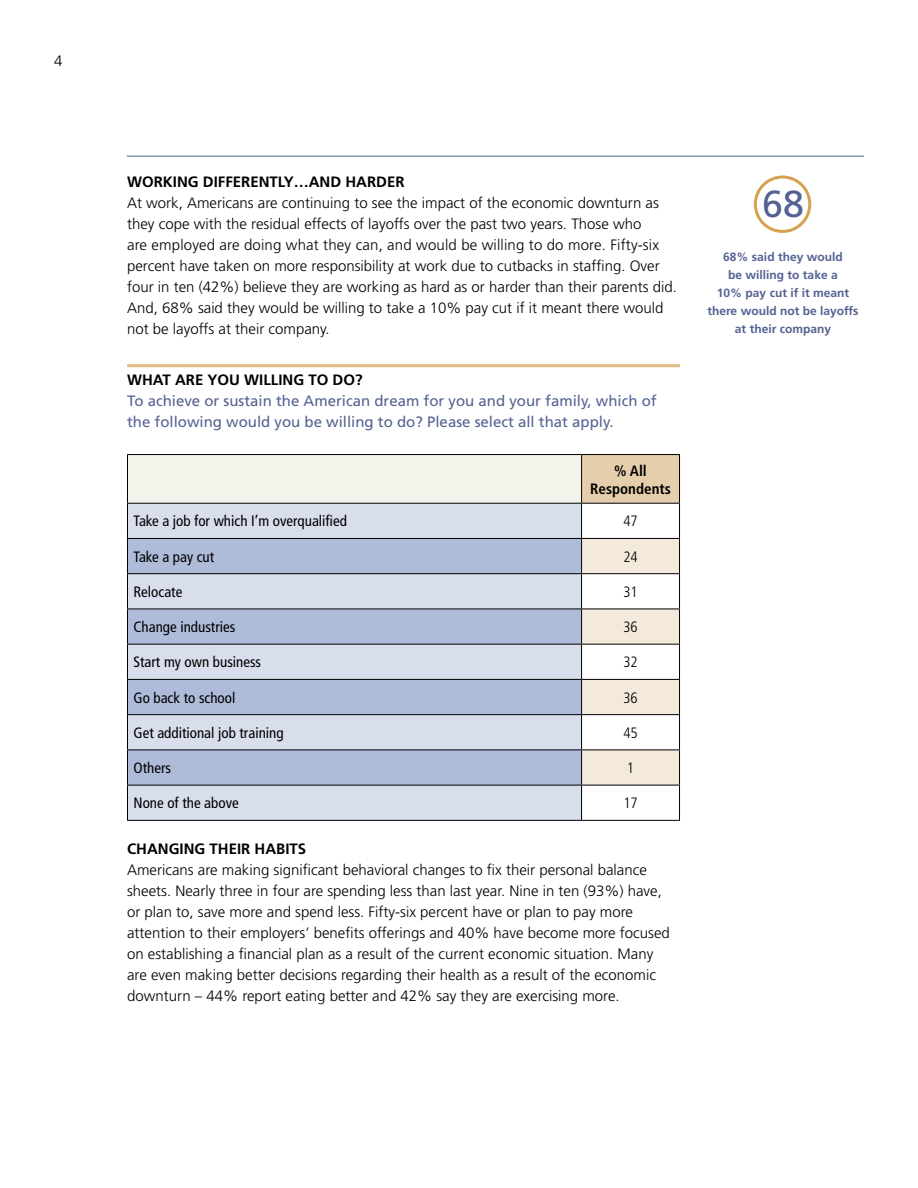
<style>
.page{position:relative;width:918px;height:1188px;background:#fff}
.page>*{position:absolute;margin:0;border:0;box-sizing:border-box;transform-origin:0 0}
.t1{font:37.5px "Frutiger";color:#546292}
.t2{font:300 15px/21px "Frutiger";color:#000}
.t3{font:condensed 15px "Frutiger";color:#000}
.t4{font:15px/21px "Frutiger";color:#546292}
.t5{font:700 15px "Frutiger";color:#000}
.t6{font:300 condensed 15px "Frutiger";color:#000}
.t7{font:700 condensed 15px/18px "Frutiger";color:#000;text-align:center}
.t8{font:700 12px/18px "Frutiger";color:#546292;text-align:center}
</style>
<div class="page">
<hr style="left:127px;top:156px;width:737px;height:1px;background:#546292">
<hr style="left:127px;top:364px;width:553px;height:3px;background:#e2bd83">
<div style="left:128px;top:455px;width:454px;height:48px;background:#f3f3eb"></div>
<div style="left:582px;top:455px;width:98px;height:48px;background:#e4ceab"></div>
<div style="left:128px;top:504px;width:453px;height:316px;background:#d9deed"></div>
<svg style="left:128px;top:539px;width:453px;height:246px;background:#bfc8df"></svg>
<svg style="left:582px;top:539px;width:97px;height:246px"></svg>
<hr style="left:127px;top:454px;width:455px;height:1px;background:#000">
<hr style="left:127px;top:455px;width:1px;height:48px;background:#000">
<hr style="left:582px;top:454px;width:98px;height:1px;background:#000">
<hr style="left:581px;top:455px;width:1px;height:48px;background:#000">
<hr style="left:679px;top:455px;width:1px;height:48px;background:#000">
<hr style="left:127px;top:503px;width:455px;height:1px;background:#000">
<hr style="left:127px;top:504px;width:1px;height:34px;background:#000">
<hr style="left:582px;top:503px;width:98px;height:1px;background:#000">
<hr style="left:581px;top:504px;width:1px;height:34px;background:#000">
<hr style="left:679px;top:504px;width:1px;height:34px;background:#000">
<hr style="left:127px;top:538px;width:455px;height:1px;background:#000">
<hr style="left:127px;top:539px;width:1px;height:34px;background:#000">
<hr style="left:582px;top:538px;width:98px;height:1px;background:#000">
<hr style="left:581px;top:539px;width:1px;height:34px;background:#000">
<hr style="left:679px;top:539px;width:1px;height:34px;background:#000">
<hr style="left:127px;top:573px;width:455px;height:1px;background:#000">
<hr style="left:127px;top:574px;width:1px;height:35px;background:#000">
<hr style="left:582px;top:573px;width:98px;height:1px;background:#000">
<hr style="left:581px;top:574px;width:1px;height:35px;background:#000">
<hr style="left:679px;top:574px;width:1px;height:35px;background:#000">
<hr style="left:127px;top:609px;width:455px;height:1px;background:#000">
<hr style="left:127px;top:609px;width:1px;height:35px;background:#000">
<hr style="left:582px;top:609px;width:98px;height:1px;background:#000">
<hr style="left:581px;top:609px;width:1px;height:35px;background:#000">
<hr style="left:679px;top:609px;width:1px;height:35px;background:#000">
<hr style="left:127px;top:644px;width:455px;height:1px;background:#000">
<hr style="left:127px;top:645px;width:1px;height:34px;background:#000">
<hr style="left:582px;top:644px;width:98px;height:1px;background:#000">
<hr style="left:581px;top:645px;width:1px;height:34px;background:#000">
<hr style="left:679px;top:645px;width:1px;height:34px;background:#000">
<hr style="left:127px;top:679px;width:455px;height:1px;background:#000">
<hr style="left:127px;top:680px;width:1px;height:34px;background:#000">
<hr style="left:582px;top:679px;width:98px;height:1px;background:#000">
<hr style="left:581px;top:680px;width:1px;height:34px;background:#000">
<hr style="left:679px;top:680px;width:1px;height:34px;background:#000">
<hr style="left:127px;top:714px;width:455px;height:1px;background:#000">
<hr style="left:127px;top:715px;width:1px;height:35px;background:#000">
<hr style="left:582px;top:714px;width:98px;height:1px;background:#000">
<hr style="left:581px;top:715px;width:1px;height:35px;background:#000">
<hr style="left:679px;top:715px;width:1px;height:35px;background:#000">
<hr style="left:127px;top:750px;width:455px;height:1px;background:#000">
<hr style="left:127px;top:750px;width:1px;height:35px;background:#000">
<hr style="left:582px;top:750px;width:98px;height:1px;background:#000">
<hr style="left:581px;top:750px;width:1px;height:35px;background:#000">
<hr style="left:679px;top:750px;width:1px;height:35px;background:#000">
<hr style="left:127px;top:785px;width:455px;height:1px;background:#000">
<hr style="left:127px;top:785px;width:1px;height:35px;background:#000">
<hr style="left:582px;top:785px;width:98px;height:1px;background:#000">
<hr style="left:581px;top:785px;width:1px;height:35px;background:#000">
<hr style="left:679px;top:785px;width:1px;height:35px;background:#000">
<hr style="left:127px;top:820px;width:455px;height:1px;background:#000">
<hr style="left:582px;top:820px;width:98px;height:1px;background:#000">
<div style="left:754px;top:175px;width:57px;height:58px;border:3px solid #d6a24e;border-radius:50%"></div>
<p class="t2" style="left:54px;top:50px;width:10px">4</p>
<p class="t5" style="left:127px;top:173px;width:279px">Working Differently…and Harder</p>
<p class="t2" style="left:127px;top:192px;width:551px">At work, Americans are continuing to see the impact of the economic downturn as they cope with the residual effects of layoffs over the past two years. Those who<br>are employed are doing what they can, and would be willing to do more. Fifty-six percent have taken on more responsibility at work due to cutbacks in staffing. Over four in ten (42%) believe they are working as hard as or harder than their parents did.<br>And, 68% said they would be willing to take a 10% pay cut if it meant there would not be layoffs at their company.</p>
<p class="t5" style="left:127px;top:371px;width:237px">What are you willing to do?</p>
<p class="t4" style="left:127px;top:390px;width:531px">To achieve or sustain the American dream for you and your family, which of the following would you be willing to do? Please select all that apply.</p>
<p class="t7" style="left:590px;top:461px;width:82px">% All<br>Respondents</p>
<p class="t3" style="left:133px;top:513px;width:215px">Take a job for which I’m overqualified</p>
<p class="t6" style="left:623px;top:513px;width:16px">47</p>
<p class="t3" style="left:133px;top:548px;width:82px">Take a pay cut</p>
<p class="t6" style="left:623px;top:548px;width:16px">24</p>
<p class="t3" style="left:133px;top:583px;width:50px">Relocate</p>
<p class="t6" style="left:623px;top:583px;width:16px">31</p>
<p class="t3" style="left:133px;top:618px;width:103px">Change industries</p>
<p class="t6" style="left:623px;top:618px;width:16px">36</p>
<p class="t3" style="left:133px;top:653px;width:129px">Start my own business</p>
<p class="t6" style="left:623px;top:654px;width:16px">32</p>
<p class="t3" style="left:133px;top:689px;width:103px">Go back to school</p>
<p class="t6" style="left:623px;top:689px;width:16px">36</p>
<p class="t3" style="left:133px;top:724px;width:152px">Get additional job training</p>
<p class="t6" style="left:623px;top:724px;width:16px">45</p>
<p class="t3" style="left:133px;top:759px;width:39px">Others</p>
<p class="t6" style="left:627px;top:759px;width:9px">1</p>
<p class="t3" style="left:133px;top:794px;width:107px">None of the above</p>
<p class="t6" style="left:623px;top:795px;width:16px">17</p>
<p class="t5" style="left:127px;top:840px;width:139px">Changing Their Hab</p>
<p class="t5" style="left:285px;top:840px;width:21px">its</p>
<p class="t2" style="left:127px;top:859px;width:544px">Americans are making significant behavioral changes to fix their personal balance sheets. Nearly three in four are spending less than last year. Nine in ten (93%) have, or plan to, save more and spend less. Fifty-six percent have or plan to pay more attention to their employers’ benefits offerings and 40% have become more focused on establishing a financial plan as a result of the current economic situation. Many are even making better decisions regarding their health as a result of the economic downturn – 44% report eating better and 42% say they are exercising more.</p>
<h1 class="t1" style="left:762px;top:182px;width:43px">68</h1>
<p class="t8" style="left:708px;top:247px;width:152px">68% said they would<br>be willing to take a<br>10% pay cut if it meant there would not be layoffs at their company</p>
</div>
